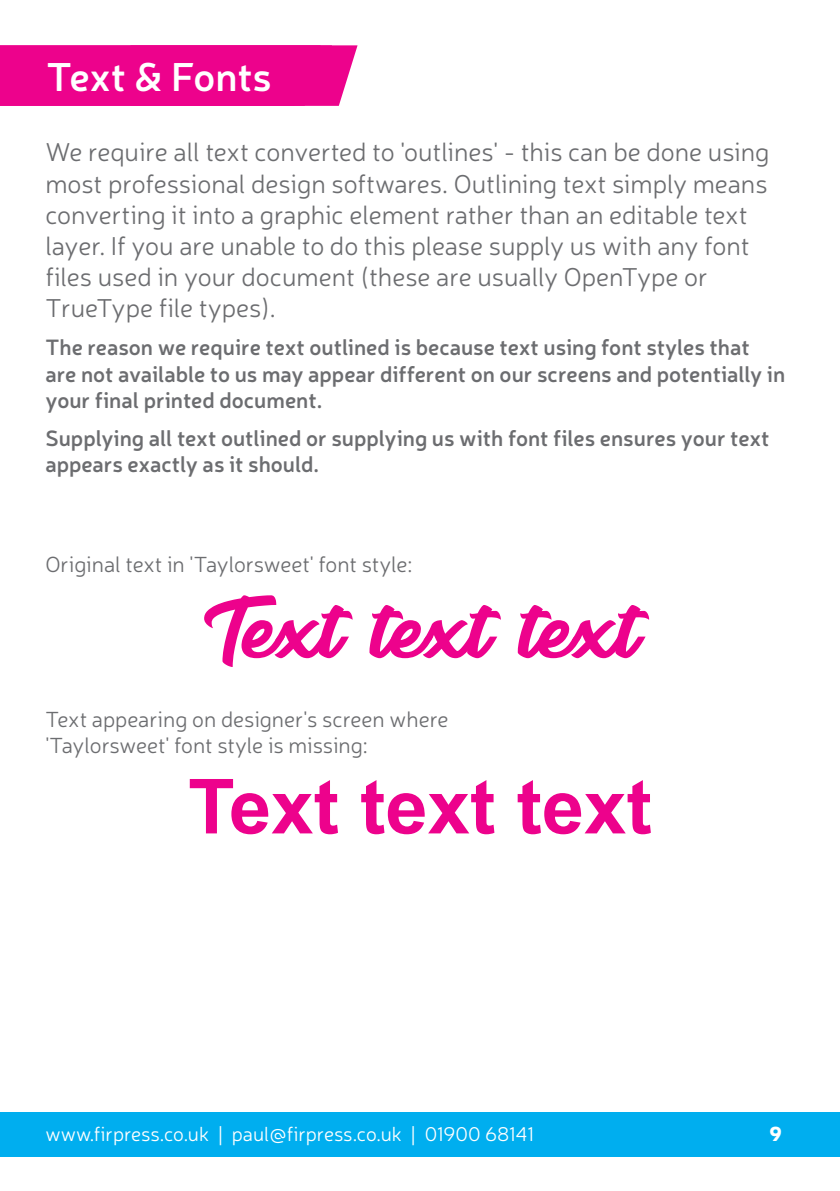
<style>
.page{position:relative;width:840px;height:1191px;background:#fff}
.page>*{position:absolute;margin:0;border:0;box-sizing:border-box;transform-origin:0 0}
.t1{font:76px "Seact Clean";color:#ed028c}
.t2{font:700 76px "Arial";color:#ed028c}
.t3{font:600 40px "Neris";letter-spacing:-.005em;color:#fff}
.t4{font:300 26px/31.2px "Neris";color:#6c6d70}
.t5{font:600 22px/26.4px "Neris";color:#6c6d70}
.t6{font:300 22px/26.4px "Neris";color:#6c6d70}
.t7{font:300 20px "Neris";color:#fff}
.t8{font:900 20px "Neris";color:#fff}
</style>
<div class="page">
<div style="left:0;top:45px;width:357px;height:61px;background:#ed028c"></div>
<div style="left:0;top:1112px;width:839px;height:45px;background:#00aeef"></div>
<p class="t3" style="left:46px;top:50px;width:226px">Text &amp; Fonts</p>
<p class="t4" style="left:45px;top:136px;width:725px">We require all text converted to 'outlines' - this can be done using most professional design softwares. Outlining text simply means converting it into a graphic element rather than an editable text layer. If you are unable to do this please supply us with any font files used in your document (these are usually OpenType or TrueType file types).</p>
<p class="t5" style="left:45px;top:333px;width:741px">The reason we require text outlined is because text using font styles that are not available to us may appear different on our screens and potentially in your final printed document.</p>
<p class="t5" style="left:45px;top:424px;width:725px">Supplying all text outlined or supplying us with font files ensures your text appears exactly as it should.</p>
<p class="t6" style="left:45px;top:550px;width:368px">Original text in 'Taylorsweet' font style:</p>
<p class="t1" style="left:204px;top:595px;width:433px">Text text text</p>
<p class="t6" style="left:45px;top:705px;width:404px">Text appearing on designer's screen where 'Taylorsweet' font style is missing:</p>
<p class="t2" style="left:188px;top:753px;width:465px">Text text text</p>
<p class="t7" style="left:45px;top:1121px;width:489px">www.firpress.co.uk | paul@firpress.co.uk | 01900 68141</p>
<p class="t8" style="left:769px;top:1119px;width:14px">9</p>
</div>
